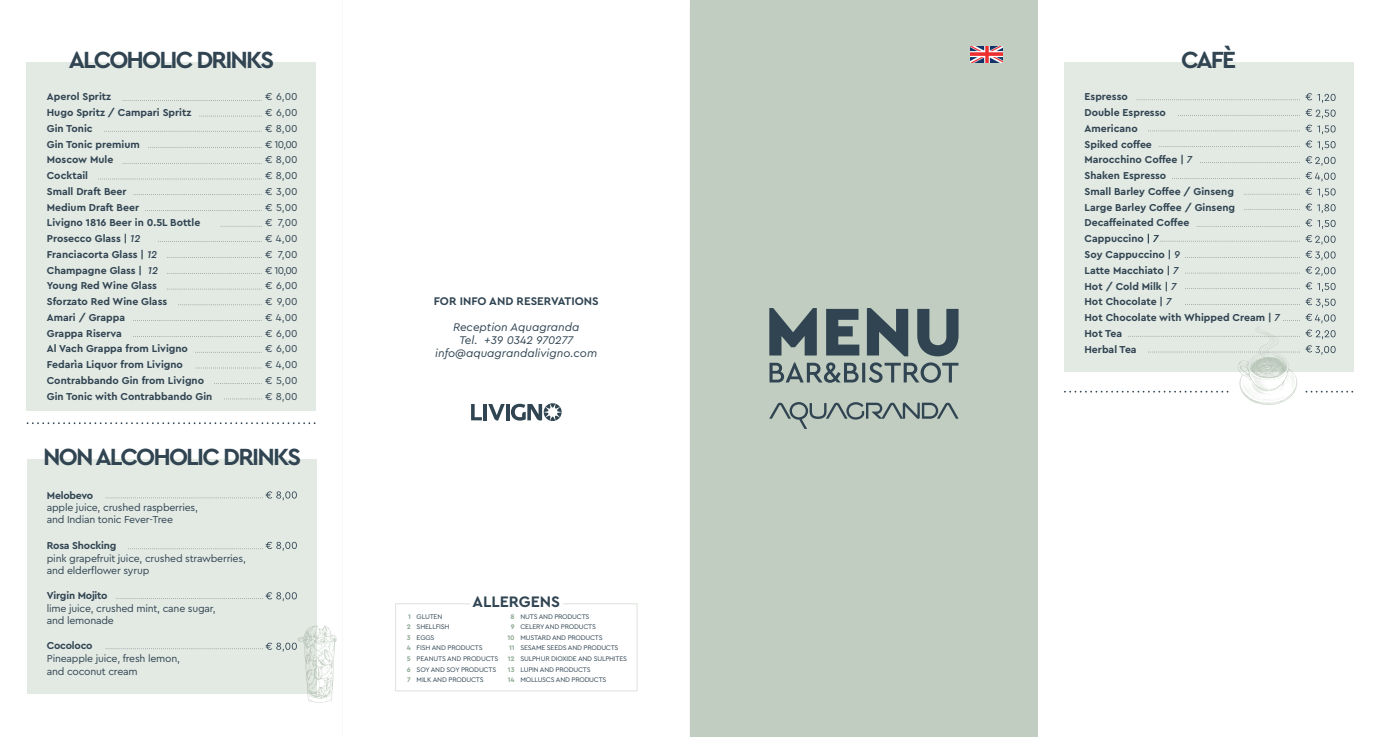
<style>
.page{position:relative;width:1380px;height:737px;background:#fff}
.page>*{position:absolute;margin:0;border:0;box-sizing:border-box;transform-origin:0 0}
.t1{font:700 24.5px "Cera Pro";letter-spacing:-.075em;color:#304452}
.t2{font:700 15.92px "Cera Pro";color:#304452}
.t3{font:italic 11.64px/12.8px "Cera Pro";color:#304452;text-align:center}
.t4{font:700 11.64px "Cera Pro";color:#304452}
.t5{font:700 10.5px/15.8px "Cera Pro";color:#304452}
.t6{font:10.5px/15.8px "Cera Pro";letter-spacing:-.02em;color:#304452}
.t7{font:700 10.5px "Cera Pro";letter-spacing:-.02em;color:#304452}
.t8{font:7px/10.5px "Cera Pro";letter-spacing:-.03em;color:#304452}
.t9{font:700 7px/10.5px "Cera Pro";color:#8ca890;text-align:justify}
.s1{font-weight:500;font-style:italic}
</style>
<div class="page">
<div style="left:690px;top:0;width:347px;height:737px;background:#c1cdc1"></div>
<div style="left:1063px;top:62px;width:289px;height:310px;background:#e3e9e3"></div>
<svg style="left:1064px;top:391px;width:164px;height:1px"></svg>
<svg style="left:1305px;top:391px;width:47px;height:1px"></svg>
<svg style="left:1305px;top:282px;width:6px;height:7px"></svg>
<svg style="left:1305px;top:219px;width:6px;height:7px"></svg>
<svg style="left:1305px;top:188px;width:6px;height:7px"></svg>
<svg style="left:1305px;top:140px;width:6px;height:8px"></svg>
<svg style="left:1305px;top:125px;width:6px;height:7px"></svg>
<svg style="left:1136px;top:99px;width:162px;height:1px"></svg>
<svg style="left:1178px;top:115px;width:120px;height:1px"></svg>
<svg style="left:1148px;top:131px;width:150px;height:1px"></svg>
<svg style="left:1159px;top:146px;width:139px;height:1px"></svg>
<svg style="left:1200px;top:162px;width:98px;height:1px"></svg>
<svg style="left:1172px;top:178px;width:126px;height:1px"></svg>
<svg style="left:1244px;top:194px;width:54px;height:1px"></svg>
<svg style="left:1244px;top:209px;width:54px;height:1px"></svg>
<svg style="left:1196px;top:226px;width:102px;height:1px"></svg>
<svg style="left:1185px;top:257px;width:113px;height:1px"></svg>
<svg style="left:1185px;top:273px;width:113px;height:1px"></svg>
<svg style="left:1185px;top:288px;width:113px;height:1px"></svg>
<svg style="left:1185px;top:304px;width:113px;height:1px"></svg>
<svg style="left:1305px;top:345px;width:30px;height:10px"></svg>
<svg style="left:1305px;top:329px;width:30px;height:10px"></svg>
<svg style="left:1305px;top:314px;width:30px;height:9px"></svg>
<svg style="left:1305px;top:298px;width:30px;height:9px"></svg>
<svg style="left:1317px;top:283px;width:18px;height:9px"></svg>
<svg style="left:1305px;top:266px;width:30px;height:10px"></svg>
<svg style="left:1305px;top:251px;width:30px;height:9px"></svg>
<svg style="left:1305px;top:235px;width:30px;height:9px"></svg>
<svg style="left:1317px;top:220px;width:18px;height:9px"></svg>
<svg style="left:1305px;top:203px;width:30px;height:10px"></svg>
<svg style="left:1317px;top:188px;width:18px;height:9px"></svg>
<svg style="left:1305px;top:172px;width:30px;height:9px"></svg>
<svg style="left:1305px;top:156px;width:30px;height:10px"></svg>
<svg style="left:1317px;top:141px;width:18px;height:9px"></svg>
<svg style="left:1317px;top:125px;width:18px;height:9px"></svg>
<svg style="left:1305px;top:109px;width:30px;height:9px"></svg>
<svg style="left:1305px;top:93px;width:30px;height:10px"></svg>
<svg style="left:1239px;top:369px;width:57px;height:36px"></svg>
<svg style="left:471px;top:404px;width:11px;height:16px"></svg>
<hr style="left:483px;top:404px;width:4px;height:16px;background:#304452">
<svg style="left:488px;top:404px;width:16px;height:16px"></svg>
<hr style="left:506px;top:404px;width:3px;height:16px;background:#304452">
<svg style="left:511px;top:403px;width:50px;height:18px"></svg>
<svg style="left:27px;top:62px;width:310px;height:641px;background:#e6ebe6"></svg>
<svg style="left:1148px;top:234px;width:150px;height:9px"></svg>
<svg style="left:769px;top:362px;width:189px;height:21px"></svg>
<svg style="left:769px;top:308px;width:189px;height:48px"></svg>
<svg style="left:769px;top:402px;width:189px;height:27px"></svg>
<svg style="left:395px;top:603px;width:242px;height:88px"></svg>
<div style="left:470px;top:596px;width:92px;height:10px;background:#fff"></div>
<img style="left:970px;top:46px;width:32px;height:16px">
<img style="left:308px;top:626px;width:20px;height:4px">
<img style="left:308px;top:673px;width:24px;height:4px">
<svg style="left:1128px;top:320px;width:170px;height:33px"></svg>
<img style="left:1252px;top:338px;width:36px;height:30px">
<img style="left:1272px;top:357px;width:14px;height:12px">
<img style="left:1252px;top:339px;width:27px;height:21px">
<h1 class="t1" style="left:69px;top:43px;width:207px">ALCOHOLIC DRINKS</h1>
<p class="t5" style="left:47px;top:88px;width:167px">Aperol Spritz<br>Hugo Spritz / Campari Spritz<br>Gin Tonic<br>Gin Tonic premium<br>Moscow Mule<br>Cocktail<br>Small Draft Beer<br>Medium Draft Beer<br>Livigno 1816 Beer in 0.5L Bottle<br>Prosecco Glass | <span class="s1">12<br></span>Franciacorta Glass | <span class="s1">12<br></span>Champagne Glass | <span class="s1">12<br></span>Young Red Wine Glass<br>Sforzato Red Wine Glass<br>Amari / Grappa<br>Grappa Riserva<br>Al Vach Grappa from Livigno<br>Fedarìa Liquor from Livigno<br>Contrabbando Gin from Livigno<br>Gin Tonic with Contrabbando Gin</p>
<p class="t6" style="left:265px;top:88px;width:34px;text-align:justify">€ 6,00 € 6,00 € 8,00 € 10,00 € 8,00 € 8,00 € 3,00 € 5,00 € 7,00 € 4,00 € 7,00 € 10,00 € 6,00 € 9,00 € 4,00 € 6,00 € 6,00 € 4,00 € 5,00 € 8,00</p>
<h1 class="t1" style="left:43px;top:440px;width:259px">NON ALCOHOLIC DRINKS</h1>
<p class="t7" style="left:47px;top:488px;width:48px">Melobevo</p>
<p class="t6" style="left:47px;top:501px;width:153px;line-height:12.2px">apple juice, crushed raspberries, and Indian tonic Fever-Tree</p>
<p class="t7" style="left:47px;top:538px;width:71px">Rosa Shocking</p>
<p class="t6" style="left:47px;top:551px;width:200px;line-height:12.2px">pink grapefruit juice, crushed strawberries, and elderflower syrup</p>
<p class="t7" style="left:47px;top:589px;width:62px">Virgin Mojito</p>
<p class="t6" style="left:47px;top:601px;width:170px;line-height:12.2px">lime juice, crushed mint, cane sugar, and lemonade</p>
<p class="t7" style="left:47px;top:638px;width:47px">Cocoloco</p>
<p class="t6" style="left:47px;top:652px;width:135px;line-height:12.2px">Pineapple juice, fresh lemon, and coconut cream</p>
<p class="t4" style="left:433px;top:294px;width:166px">FOR INFO AND RESERVATIONS</p>
<p class="t3" style="left:435px;top:320px;width:163px">Reception Aquagranda<br>Tel. +39 0342 970277 info@aquagrandalivigno.com</p>
<h2 class="t2" style="left:472px;top:590px;width:89px">ALLERGENS</h2>
<p class="t9" style="left:406px;top:611px;width:6px">1<br>2<br>3<br>4<br>5<br>6<br>7</p>
<p class="t8" style="left:416px;top:611px;width:83px">GLUTEN<br>SHELLFISH<br>EGGS<br>FISH AND PRODUCTS<br>PEANUTS AND PRODUCTS<br>SOY AND SOY PRODUCTS<br>MILK AND PRODUCTS</p>
<p class="t9" style="left:507px;top:611px;width:9px;text-align:center">8<br>9<br>10<br>11<br>12<br>13<br>14</p>
<p class="t8" style="left:520px;top:611px;width:108px">NUTS AND PRODUCTS<br>CELERY AND PRODUCTS<br>MUSTARD AND PRODUCTS<br>SESAME SEEDS AND PRODUCTS<br>SULPHUR DIOXIDE AND SULPHITES<br>LUPIN AND PRODUCTS<br>MOLLUSCS AND PRODUCTS</p>
<h1 class="t1" style="left:1180px;top:43px;width:57px">CAFÈ</h1>
<p class="t5" style="left:1084px;top:89px;width:197px">Espresso<br>Double Espresso<br>Americano<br>Spiked coffee<br>Marocchino Coffee | <span class="s1">7<br></span>Shaken Espresso<br>Small Barley Coffee / Ginseng<br>Large Barley Coffee / Ginseng<br>Decaffeinated Coffee<br>Cappuccino | <span class="s1">7<br></span>Soy Cappuccino | <span class="s1">9<br></span>Latte Macchiato | <span class="s1">7<br></span>Hot / Cold Milk | <span class="s1">7<br></span>Hot Chocolate | <span class="s1">7<br></span>Hot Chocolate with Whipped Cream | <span class="s1">7<br></span>Hot Tea<br>Herbal Tea</p>
</div>
